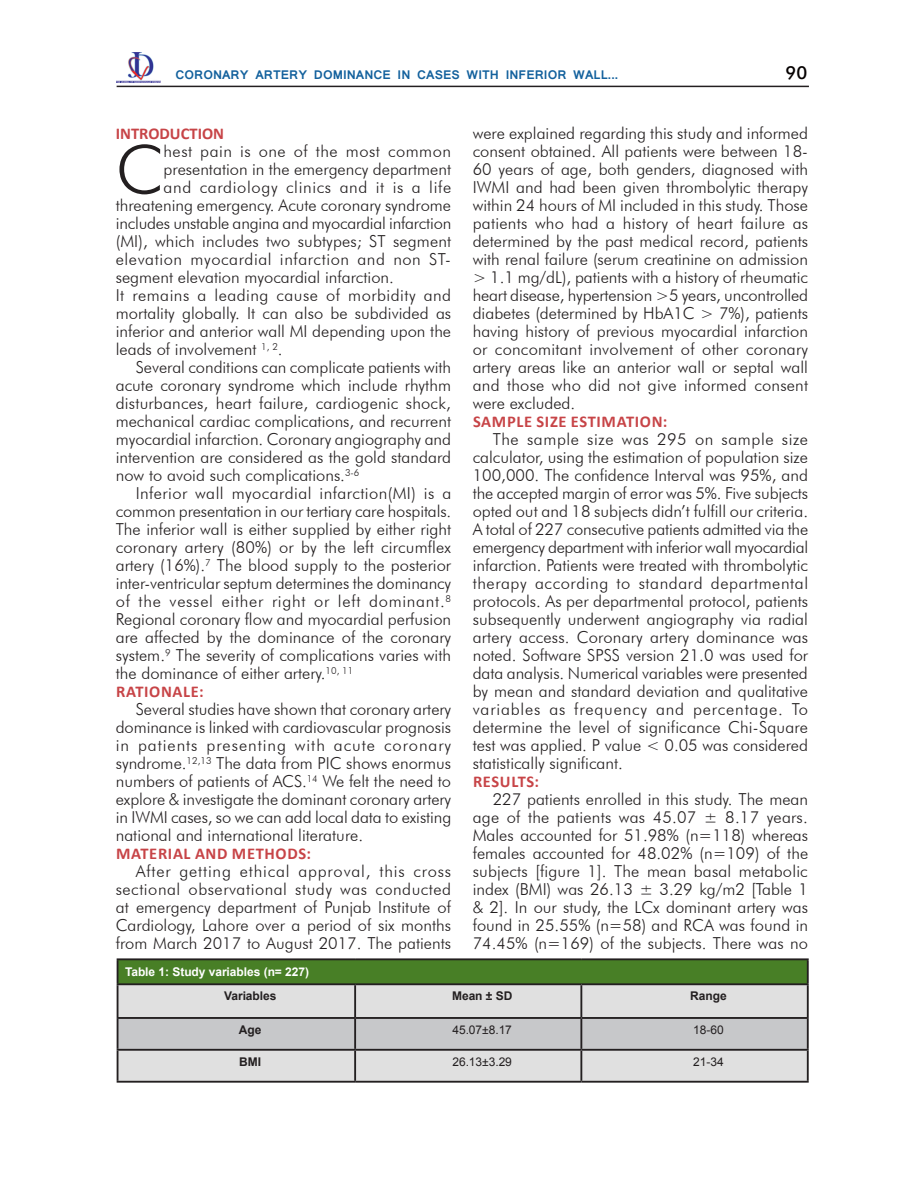
<style>
.page{position:relative;width:918px;height:1188px;background:#fff}
.page>*{position:absolute;margin:0;border:0;box-sizing:border-box;transform-origin:0 0}
._10__Table_and_Fig_c{font:300 66.9px "Futura BT";color:#231f20}
._8__Footer{font:500 18px "Futura BT";color:#050000}
._10__Table_and_Fig_c-2{font:300 16.5px/18px "Futura BT";color:#231f20;text-align:justify}
._10__Table_and_Fig_c-3{font:700 16.5px "Calibri";letter-spacing:.04em;color:#c74447}
._10__Table_and_Fig_c-4{font:300 16.5px "Futura BT";letter-spacing:.035em;color:#231f20}
._10__Table_and_Fig_c-5{font:300 16.5px "Futura BT";letter-spacing:.04em;color:#231f20}
._10__Table_and_Fig_c-6{font:300 16.5px "Futura BT";letter-spacing:.03em;color:#231f20}
._10__Table_and_Fig_c-7{font:700 16.5px "Calibri";color:#c74447}
._1__Headline{font:700 13.5px "Latha";color:#13619d}
.Table_Paragraph{font:12px "Arial";letter-spacing:-.005em;color:#231f20}
.t1{font:700 12px "Arial";letter-spacing:-.005em;color:#fff}
.Table_Paragraph-2{font:700 12px "Arial";letter-spacing:-.005em;color:#231f20}
</style>
<div class="page">
<hr style="left:117px;top:86px;width:692px;height:1px;background:#231f20">
<img style="left:117px;top:52px;width:44px;height:30px">
<div style="left:118px;top:959px;width:690px;height:25px;background:#487f26"></div>
<div style="left:118px;top:985px;width:689px;height:96px;background:#e0e0e0"></div>
<div style="left:118px;top:1019px;width:689px;height:30px;background:#c7c8ca"></div>
<hr style="left:117px;top:958px;width:238px;height:2px;background:#231f20">
<svg style="left:117px;top:960px;width:1px;height:23px"></svg>
<hr style="left:355px;top:958px;width:226px;height:2px;background:#231f20">
<hr style="left:581px;top:958px;width:228px;height:2px;background:#231f20">
<hr style="left:807px;top:960px;width:2px;height:23px;background:#231f20">
<hr style="left:117px;top:983px;width:238px;height:2px;background:#231f20">
<hr style="left:117px;top:985px;width:1px;height:32px;background:#231f20">
<hr style="left:355px;top:983px;width:226px;height:2px;background:#231f20">
<hr style="left:354px;top:985px;width:2px;height:32px;background:#231f20">
<hr style="left:581px;top:983px;width:228px;height:2px;background:#231f20">
<hr style="left:580px;top:985px;width:2px;height:32px;background:#231f20">
<hr style="left:807px;top:985px;width:2px;height:32px;background:#231f20">
<hr style="left:117px;top:1017px;width:238px;height:2px;background:#231f20">
<hr style="left:117px;top:1019px;width:1px;height:30px;background:#231f20">
<hr style="left:355px;top:1017px;width:226px;height:2px;background:#231f20">
<hr style="left:354px;top:1019px;width:2px;height:30px;background:#231f20">
<hr style="left:581px;top:1017px;width:228px;height:2px;background:#231f20">
<hr style="left:580px;top:1019px;width:2px;height:30px;background:#231f20">
<hr style="left:807px;top:1019px;width:2px;height:30px;background:#231f20">
<hr style="left:117px;top:1049px;width:238px;height:2px;background:#231f20">
<hr style="left:117px;top:1051px;width:1px;height:30px;background:#231f20">
<hr style="left:355px;top:1049px;width:226px;height:2px;background:#231f20">
<hr style="left:354px;top:1051px;width:2px;height:30px;background:#231f20">
<hr style="left:581px;top:1049px;width:228px;height:2px;background:#231f20">
<hr style="left:580px;top:1051px;width:2px;height:30px;background:#231f20">
<hr style="left:807px;top:1051px;width:2px;height:30px;background:#231f20">
<hr style="left:117px;top:1081px;width:238px;height:2px;background:#231f20">
<hr style="left:355px;top:1081px;width:226px;height:2px;background:#231f20">
<hr style="left:581px;top:1081px;width:228px;height:2px;background:#231f20">
<p class="_1__Headline" style="left:176px;top:64px;width:444px">CORONARY ARTERY DOMINANCE IN CASES WITH I NFERIOR WALL...</p>
<p class="_8__Footer" style="left:786px;top:61px;width:23px">90</p>
<p class="_10__Table_and_Fig_c-7" style="left:116px;top:123px;width:110px">INTRODUCTION</p>
<p class="_10__Table_and_Fig_c" style="left:116px;top:129px;width:49px">C</p>
<p class="_10__Table_and_Fig_c-6" style="left:164px;top:141px;width:289px">hest pain is one of the most common</p>
<p class="_10__Table_and_Fig_c-2" style="left:164px;top:160px;width:289px">presentation in the emergency department</p>
<p class="_10__Table_and_Fig_c-5" style="left:164px;top:177px;width:289px">and cardiology clinics and it is a life</p>
<p class="_10__Table_and_Fig_c-2" style="left:116px;top:196px;width:337px">threatening emergency. Acute coronary syndrome</p>
<p class="_10__Table_and_Fig_c-2" style="left:116px;top:214px;width:337px">includes unstable angina and myocardial infarction</p>
<p class="_10__Table_and_Fig_c-2" style="left:116px;top:232px;width:337px">(MI), which includes two subtypes; ST segment</p>
<p class="_10__Table_and_Fig_c-4" style="left:116px;top:249px;width:337px">elevation myocardial infarction and non ST-</p>
<p class="_10__Table_and_Fig_c-2" style="left:116px;top:268px;width:280px">segment elevation myocardial infarction.</p>
<p class="_10__Table_and_Fig_c-2" style="left:116px;top:286px;width:337px">It remains a leading cause of morbidity and mortality globally. It can also be subdivided as inferior and anterior wall MI depending upon the leads of involvement <sup>1,</sup> <sup>2</sup>.</p>
<p class="_10__Table_and_Fig_c-2" style="left:116px;top:358px;width:337px;text-indent:20px">Several conditions can complicate patients with acute coronary syndrome which include rhythm disturbances, heart failure, cardiogenic shock, mechanical cardiac complications, and recurrent myocardial infarction. Coronary angiography and intervention are considered as the gold standard now to avoid such complications.<sup>3-6</sup></p>
<p class="_10__Table_and_Fig_c-2" style="left:116px;top:484px;width:337px;text-indent:20px">Inferior wall myocardial infarction(MI) is a common presentation in our tertiary care hospitals.<br>The inferior wall is either supplied by either right coronary artery (80%) or by the left circumflex artery (16%).<sup>7</sup> The blood supply to the posterior inter-ventricular septum determines the dominancy of the vessel either right or left dominant.<sup>8<br></sup>Regional coronary flow and myocardial perfusion are affected by the dominance of the coronary system.<sup>9</sup> The severity of complications varies with the dominance of either artery.<sup>10,</sup> <sup>11</sup></p>
<p class="_10__Table_and_Fig_c-3" style="left:116px;top:681px;width:89px">RATIONALE:</p>
<p class="_10__Table_and_Fig_c-2" style="left:116px;top:700px;width:337px;text-indent:20px">Several studies have shown that coronary artery dominance is linked with cardiovascular prognosis in patients presenting with acute coronary syndrome.<sup>12,13</sup> The data from PIC shows enormus numbers of patients of ACS.<sup>14</sup> We felt the need to explore &amp; investigate the dominant coronary artery in IWMI cases, so we can add local data to existing national and international literature.</p>
<p class="_10__Table_and_Fig_c-3" style="left:116px;top:843px;width:196px">MATERIAL AND METHODS:</p>
<p class="_10__Table_and_Fig_c-2" style="left:116px;top:862px;width:337px;text-indent:20px">After getting ethical approval, this cross sectional observational study was conducted at emergency department of Punjab Institute of Cardiology, Lahore over a period of six months from March 2017 to August 2017. The patients</p>
<p class="_10__Table_and_Fig_c-2" style="left:473px;top:124px;width:337px">were explained regarding this study and informed consent obtained. All patients were between 18- 60 years of age, both genders, diagnosed with IWMI and had been given thrombolytic therapy within 24 hours of MI included in this study. Those patients who had a history of heart failure as determined by the past medical record, patients with renal failure (serum creatinine on admission &gt; 1.1 mg/dL), patients with a history of rheumatic heart disease, hypertension &gt;5 years, uncontrolled diabetes (determined by HbA1C &gt; 7%), patients having history of previous myocardial infarction or concomitant involvement of other coronary artery areas like an anterior wall or septal wall and those who did not give informed consent were excluded.</p>
<p class="_10__Table_and_Fig_c-3" style="left:473px;top:411px;width:117px">SAM PLE SIZE ESTIMATION</p>
<p class="_10__Table_and_Fig_c-3" style="left:663px;top:411px;width:6px">:</p>
<p class="_10__Table_and_Fig_c-2" style="left:473px;top:430px;width:337px;text-indent:20px">The sample size was 295 on sample size calculator, using the estimation of population size 100,000. The confidence Interval was 95%, and the accepted margin of error was 5%. Five subjects opted out and 18 subjects didn’t fulfill our criteria.<br>A total of 227 consecutive patients admitted via the emergency department with inferior wall myocardial infarction. Patients were treated with thrombolytic therapy according to standard departmental protocols. As per departmental protocol, patients subsequently underwent angiography via radial artery access. Coronary artery dominance was noted. Software SPSS version 21.0 was used for data analysis. Numerical variables were presented by mean and standard deviation and qualitative variables as frequency and percentage. To determine the level of significance Chi-Square test was applied. P value &lt; 0.05 was considered statistically significant.</p>
<p class="_10__Table_and_Fig_c-3" style="left:473px;top:771px;width:68px">RESULTS:</p>
<p class="_10__Table_and_Fig_c-2" style="left:473px;top:790px;width:337px;text-indent:20px">227 patients enrolled in this study. The mean age of the patients was 45.07 ± 8.17 years.<br>Males accounted for 51.98% (n=118) whereas females accounted for 48.02% (n=109) of the subjects [figure 1]. The mean basal metabolic index (BMI) was 26.13 ± 3.29 kg/m2 [Table 1 &amp; 2]. In our study, the LCx dominant artery was found in 25.55% (n=58) and RCA was found in 74.45% (n=169) of the subjects. There was no</p>
<p class="t1" style="left:125px;top:963px;width:186px">Table 1: Study variables (n= 227)</p>
<p class="Table_Paragraph-2" style="left:224px;top:988px;width:54px">Variables</p>
<p class="Table_Paragraph-2" style="left:452px;top:988px;width:62px">Mean ± SD</p>
<p class="Table_Paragraph-2" style="left:690px;top:988px;width:38px">Range</p>
<p class="Table_Paragraph-2" style="left:239px;top:1022px;width:24px">Age</p>
<p class="Table_Paragraph" style="left:452px;top:1022px;width:61px">45.07±8.17</p>
<p class="Table_Paragraph" style="left:693px;top:1022px;width:32px">18-60</p>
<p class="Table_Paragraph-2" style="left:239px;top:1054px;width:23px">BMI</p>
<p class="Table_Paragraph" style="left:452px;top:1054px;width:61px">26.13±3.29</p>
<p class="Table_Paragraph" style="left:693px;top:1054px;width:32px">21-34</p>
</div>
